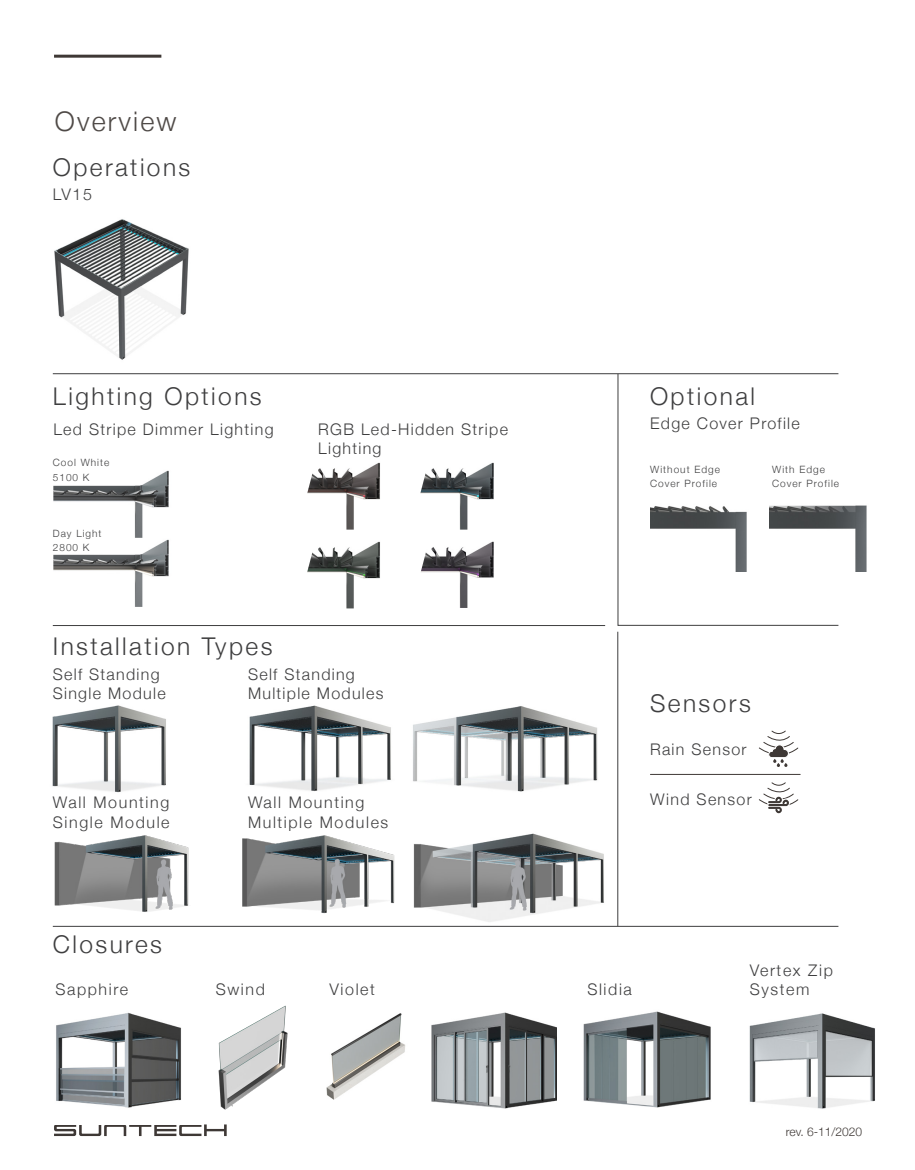
<style>
.page{position:relative;width:915px;height:1170px;background:#fff}
.page>*{position:absolute;margin:0;border:0;box-sizing:border-box;transform-origin:0 0}
.t1{font:300 27px "Helvetica Neue";letter-spacing:.08em;color:#4f4a47}
.t2{font:300 24.45px "Helvetica Neue";letter-spacing:.1em;color:#3e3e3f}
.t3{font:300 16.05px "Helvetica Neue";letter-spacing:.08em;color:#3e3e3f}
.t4{font:300 16.05px/19.2px "Helvetica Neue";letter-spacing:.1em;color:#3e3e3f}
.t5{font:300 12px "Helvetica Neue";color:#3e3835}
.t6{font:300 10.05px/14.2px "Helvetica Neue";letter-spacing:.1em;color:#3e3e3f}
</style>
<div class="page">
<svg style="left:54px;top:1124px;width:172px;height:11px"></svg>
<img style="left:431px;top:1012px;width:126px;height:97px">
<img style="left:56px;top:1012px;width:125px;height:96px">
<img style="left:749px;top:1013px;width:126px;height:96px">
<img style="left:218px;top:1005px;width:70px;height:105px">
<img style="left:583px;top:1011px;width:128px;height:97px">
<img style="left:326px;top:1013px;width:80px;height:86px">
<img style="left:413px;top:678px;width:206px;height:128px">
<img style="left:249px;top:705px;width:142px;height:86px">
<img style="left:52px;top:705px;width:114px;height:88px">
<img style="left:54px;top:219px;width:135px;height:141px">
<img style="left:228px;top:835px;width:180px;height:91px">
<img style="left:54px;top:835px;width:135px;height:77px">
<img style="left:408px;top:828px;width:229px;height:98px">
<hr style="left:54px;top:55px;width:107px;height:3px;background:#3e3835">
<img style="left:53px;top:539px;width:116px;height:68px">
<img style="left:53px;top:470px;width:116px;height:68px">
<img style="left:307px;top:462px;width:73px;height:67px">
<img style="left:307px;top:541px;width:73px;height:67px">
<img style="left:421px;top:541px;width:73px;height:67px">
<img style="left:420px;top:462px;width:74px;height:67px">
<hr style="left:53px;top:373px;width:785px;height:1px;background:#3e3e3f">
<hr style="left:53px;top:926px;width:785px;height:1px;background:#3e3e3f">
<svg style="left:617px;top:373px;width:221px;height:252px"></svg>
<img style="left:769px;top:475px;width:98px;height:96px">
<img style="left:649px;top:475px;width:107px;height:96px">
<hr style="left:53px;top:625px;width:552px;height:1px;background:#3e3e3f">
<hr style="left:617px;top:631px;width:1px;height:295px;background:#3e3e3f">
<svg style="left:758px;top:730px;width:40px;height:84px"></svg>
<hr style="left:650px;top:774px;width:149px;height:1px;background:#3e3835">
<p class="t1" style="left:55px;top:99px;width:123px">Overview</p>
<p class="t2" style="left:53px;top:147px;width:139px">Operations</p>
<p class="t3" style="left:53px;top:181px;width:41px">LV15</p>
<p class="t2" style="left:53px;top:376px;width:210px">Lighting Options</p>
<p class="t3" style="left:53px;top:416px;width:222px">Led Stripe Dimmer Lighting</p>
<p class="t6" style="left:53px;top:455px;width:58px">Cool White</p>
<p class="t6" style="left:53px;top:469px;width:38px">5100 K</p>
<p class="t6" style="left:53px;top:525px;width:50px">Day Light</p>
<p class="t6" style="left:53px;top:539px;width:38px">2800 K</p>
<p class="t3" style="left:318px;top:416px;width:191px">RGB Led-Hidden Stripe</p>
<p class="t3" style="left:318px;top:435px;width:65px">Lighting</p>
<p class="t2" style="left:53px;top:627px;width:221px">Installation Types</p>
<p class="t3" style="left:248px;top:661px;width:108px">Self Standing</p>
<p class="t3" style="left:248px;top:680px;width:137px">Multiple Modules</p>
<p class="t3" style="left:53px;top:661px;width:108px">Self Standing</p>
<p class="t3" style="left:53px;top:680px;width:114px">Single Module</p>
<p class="t4" style="left:53px;top:791px;width:118px">Wall Mounting<br>Single Module</p>
<p class="t4" style="left:248px;top:791px;width:142px">Wall Mounting<br>Multiple Modules</p>
<p class="t2" style="left:53px;top:924px;width:111px">Closures</p>
<p class="t2" style="left:649px;top:376px;width:106px">Optional</p>
<p class="t3" style="left:649px;top:411px;width:151px">Edge Cover Profile</p>
<p class="t6" style="left:771px;top:461px;width:54px">With Edge</p>
<p class="t6" style="left:771px;top:476px;width:68px">Cover Profile</p>
<p class="t6" style="left:649px;top:461px;width:71px">Without Edge<br>Cover Profile</p>
<p class="t2" style="left:649px;top:683px;width:102px">Sensors</p>
<p class="t3" style="left:649px;top:736px;width:98px">Rain Sensor</p>
<p class="t3" style="left:649px;top:786px;width:103px">Wind Sensor</p>
<p class="t4" style="left:749px;top:959px;width:84px">Vertex Zip</p>
<p class="t4" style="left:55px;top:978px;width:74px">Sapphire</p>
<p class="t3" style="left:216px;top:976px;width:51px">Swind</p>
<p class="t3" style="left:329px;top:976px;width:47px">Violet</p>
<p class="t3" style="left:587px;top:976px;width:46px">Slidia</p>
<p class="t3" style="left:749px;top:976px;width:61px">System</p>
<p class="t5" style="left:785px;top:1121px;width:78px">rev. 6-11/2020</p>
</div>
